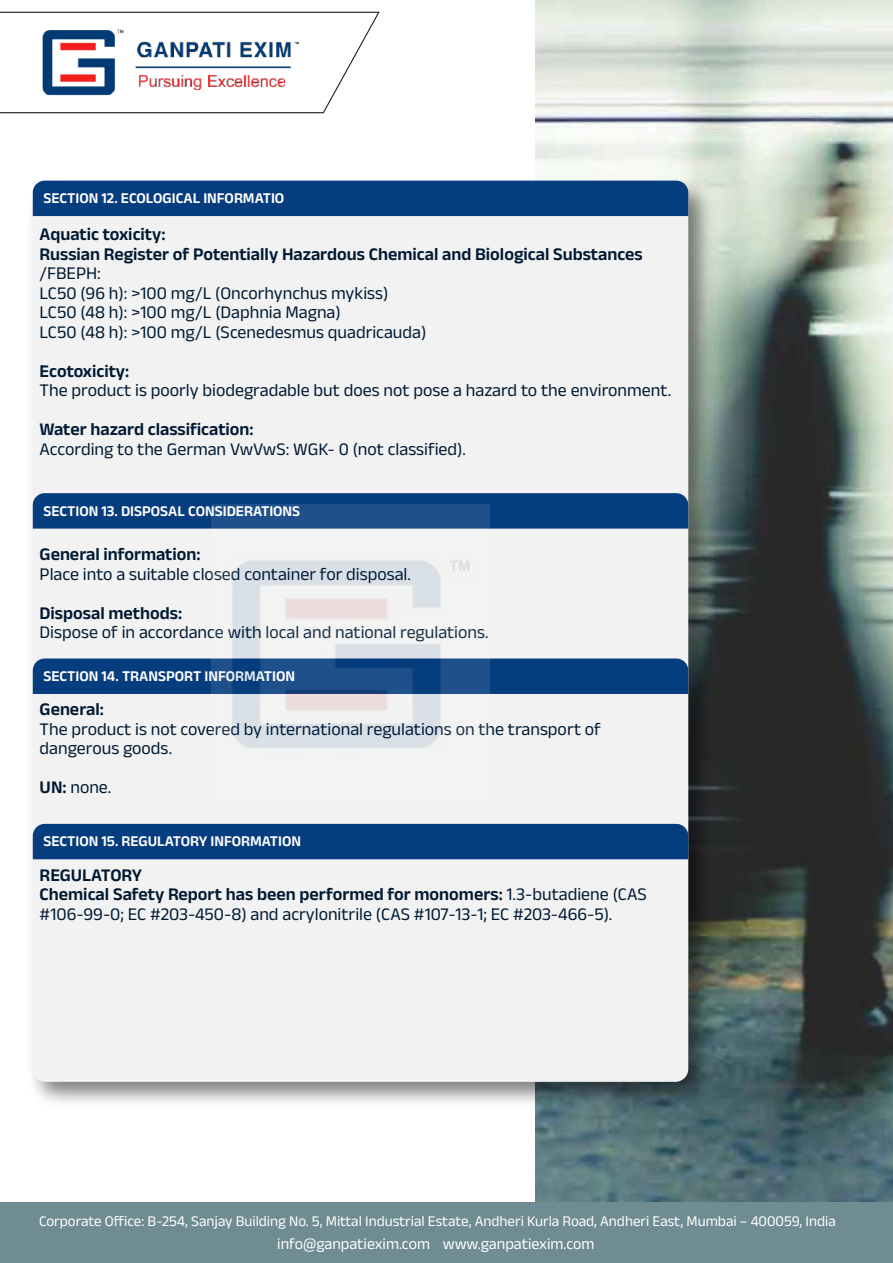
<style>
.page{position:relative;width:893px;height:1263px;background:#fff}
.page>*{position:absolute;margin:0;border:0;box-sizing:border-box;transform-origin:0 0}
.t1{font:18px/19.5px "Anek Devanagari";color:#001a33}
.t2{font:600 18px/19.5px "Anek Devanagari";color:#001a33}
.t3{font:15.9px "Anek Devanagari";color:#fff}
.t4{font:600 15.15px "Anek Devanagari";color:#fff}
.t5{font:15px "Anek Devanagari";color:#fff}
.s1{font-weight:600}
</style>
<div class="page">
<img style="left:535px;top:0;width:358px;height:1202px">
<div style="left:0;top:1202px;width:893px;height:61px;background:#6e8c92"></div>
<svg style="left:0;top:11px;width:380px;height:103px"></svg>
<img style="left:31px;top:17px;width:279px;height:88px">
<img style="left:32px;top:172px;width:689px;height:943px">
<div style="left:33px;top:184px;width:655px;height:898px;background:#f2f2f2;border-radius:13px"></div>
<div style="left:33px;top:493px;width:655px;height:36px;background:#063d7e"></div>
<div style="left:33px;top:658px;width:655px;height:36px;background:#063d7e"></div>
<div style="left:33px;top:824px;width:655px;height:35px;background:#063d7e"></div>
<div style="left:33px;top:181px;width:655px;height:35px;background:#063d7e"></div>
<img style="left:211px;top:504px;width:279px;height:244px">
<p class="t4" style="left:43px;top:189px;width:242px">SECTION 12. ECOLOGICAL INFORMATIO</p>
<p class="t2" style="left:40px;top:224px;width:605px">Aquatic toxicity:<br>Russian Register of Potentially Hazardous Chemical and Biological Substances</p>
<p class="t1" style="left:40px;top:263px;width:388px">/FBEPH:<br>LC50 (96 h): &gt;100 mg/L (Oncorhynchus mykiss)<br>LC50 (48 h): &gt;100 mg/L (Daphnia Magna)<br>LC50 (48 h): &gt;100 mg/L (Scenedesmus quadricauda)</p>
<p class="t2" style="left:40px;top:361px;width:91px">Ecotoxicity:</p>
<p class="t1" style="left:40px;top:380px;width:633px">The product is poorly biodegradable but does not pose a hazard to the environment.</p>
<p class="t2" style="left:40px;top:419px;width:216px">Water hazard classification:</p>
<p class="t1" style="left:40px;top:439px;width:428px">According to the German VwVwS: WGK- 0 (not classified).</p>
<p class="t4" style="left:43px;top:501px;width:258px">SECTION 13. DISPOSAL CONSIDERATIONS</p>
<p class="t2" style="left:40px;top:544px;width:162px">General information:</p>
<p class="t1" style="left:40px;top:564px;width:373px">Place into a suitable closed container for disposal.</p>
<p class="t2" style="left:40px;top:603px;width:144px">Disposal methods:</p>
<p class="t1" style="left:40px;top:622px;width:450px">Dispose of in accordance with local and national regulations.</p>
<p class="t4" style="left:43px;top:667px;width:253px">SECTION 14. TRANSPORT INFORMATION</p>
<p class="t2" style="left:40px;top:699px;width:66px">General:</p>
<p class="t1" style="left:40px;top:719px;width:563px">The product is not covered by international regulations on the transport of dangerous goods.</p>
<p class="t1" style="left:40px;top:777px;width:73px"><span class="s1">UN:</span> none.</p>
<p class="t4" style="left:43px;top:832px;width:259px">SECTION 15. REGULATORY INFORMATION</p>
<p class="t1" style="left:40px;top:864px;width:609px"><span class="s1">REGULATORY<br>Chemical Safety Report has been performed for monomers:</span> 1.3-butadiene (CAS #106-99-0; EC #203-450-8) and acrylonitrile (CAS #107-13-1; EC #203-466-5).</p>
<p class="t5" style="left:39px;top:1212px;width:798px">Corporate Office: B-254, Sanjay Building No. 5, Mittal Industrial Estate, Andheri Kurla Road, Andheri East, Mumbai – 400059, India</p>
<p class="t3" style="left:277px;top:1235px;width:319px">info@ganpatiexim.com www.ganpatiexim.com</p>
</div>
